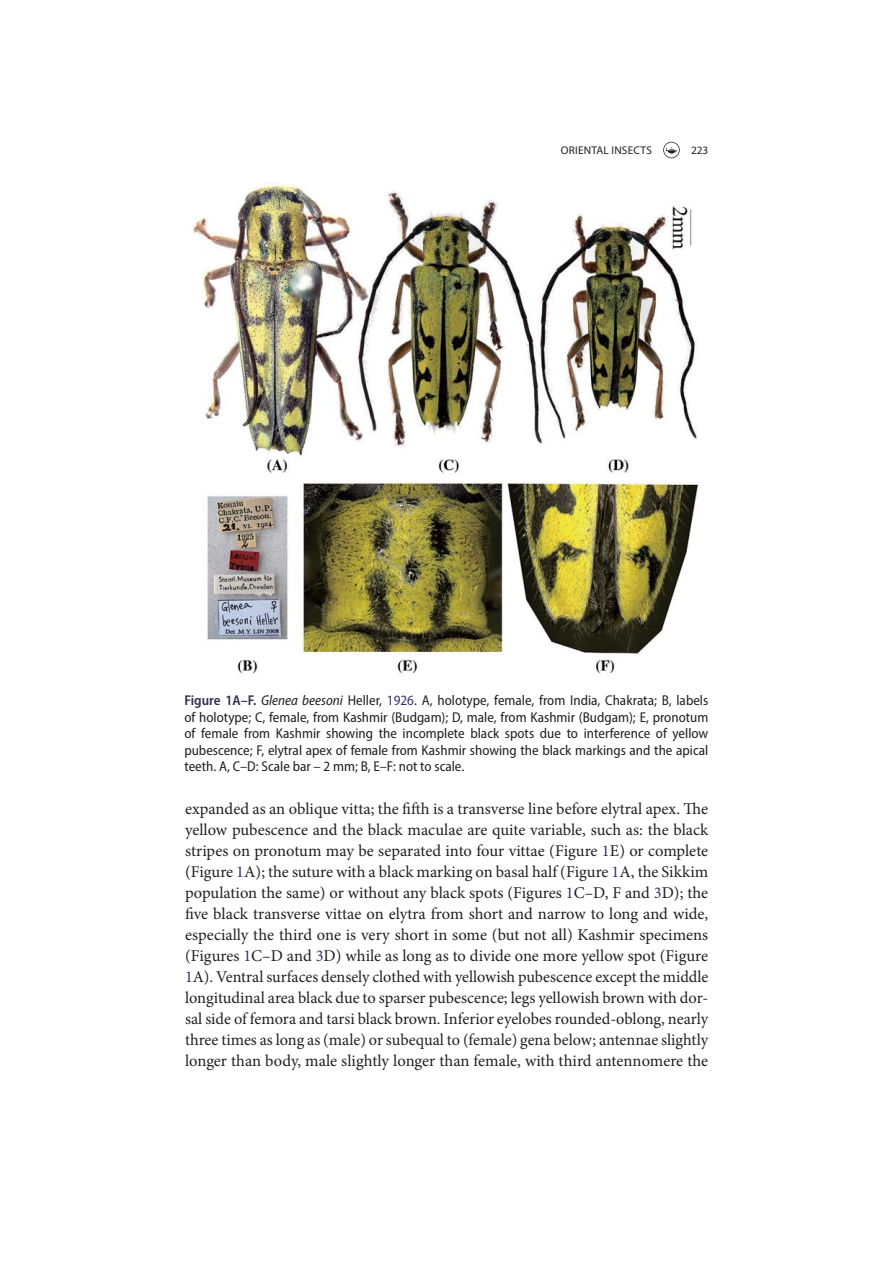
<style>
.page{position:relative;width:893px;height:1263px;background:#fff}
.page>*{position:absolute;margin:0;border:0;box-sizing:border-box;transform-origin:0 0}
.t1{font:16.5px/21px "Minion Pro";color:#231f20;text-align:justify}
.t2{font:semi-condensed 14.25px/16.5px "Myriad Pro";color:#231f20;text-align:justify}
.t3{font:11.25px "Myriad Pro";letter-spacing:.02em;color:#231f20}
.s1{font-weight:600;color:#302f4e}
.s2{font-style:italic}
.s3{color:#333469}
</style>
<div class="page">
<svg style="left:663px;top:142px;width:17px;height:16px"></svg>
<img style="left:191px;top:182px;width:508px;height:492px">
<p class="t3" style="left:561px;top:146px;width:92px">ORIENTAL INSECTS</p>
<p class="t3" style="left:691px;top:146px;width:19px">223</p>
<p class="t2" style="left:184px;top:693px;width:525px"><span class="s1">Figure 1A–F.</span> <span class="s2">Glenea beesoni</span> Heller, <span class="s3">1926</span>. A, holotype, female, from India, Chakrata; B, labels of holotype; C, female, from Kashmir (Budgam); D, male, from Kashmir (Budgam); E, pronotum of female from Kashmir showing the incomplete black spots due to interference of yellow pubescence; F, elytral apex of female from Kashmir showing the black markings and the apical teeth. A, C–D: Scale bar – 2 mm; B, E–F: not to scale.</p>
<p class="t1" style="left:185px;top:800px;width:525px">expanded as an oblique vitta; the fifth is a transverse line before elytral apex. The yellow pubescence and the black maculae are quite variable, such as: the black stripes on pronotum may be separated into four vittae (Figure <span class="s3">1</span>E) or complete (Figure <span class="s3">1</span>A); the suture with a black marking on basal half (Figure <span class="s3">1</span>A, the Sikkim population the same) or without any black spots (Figures <span class="s3">1</span>C–D, F and <span class="s3">3</span>D); the five black transverse vittae on elytra from short and narrow to long and wide, especially the third one is very short in some (but not all) Kashmir specimens (Figures <span class="s3">1</span>C–D and <span class="s3">3</span>D) while as long as to divide one more yellow spot (Figure <span class="s3">1</span>A). Ventral surfaces densely clothed with yellowish pubescence except the middle longitudinal area black due to sparser pubescence; legs yellowish brown with dor&shy;sal side of femora and tarsi black brown. Inferior eyelobes rounded-oblong, nearly three times as long as (male) or subequal to (female) gena below; antennae slightly longer than body, male slightly longer than female, with third antennomere the</p>
</div>
